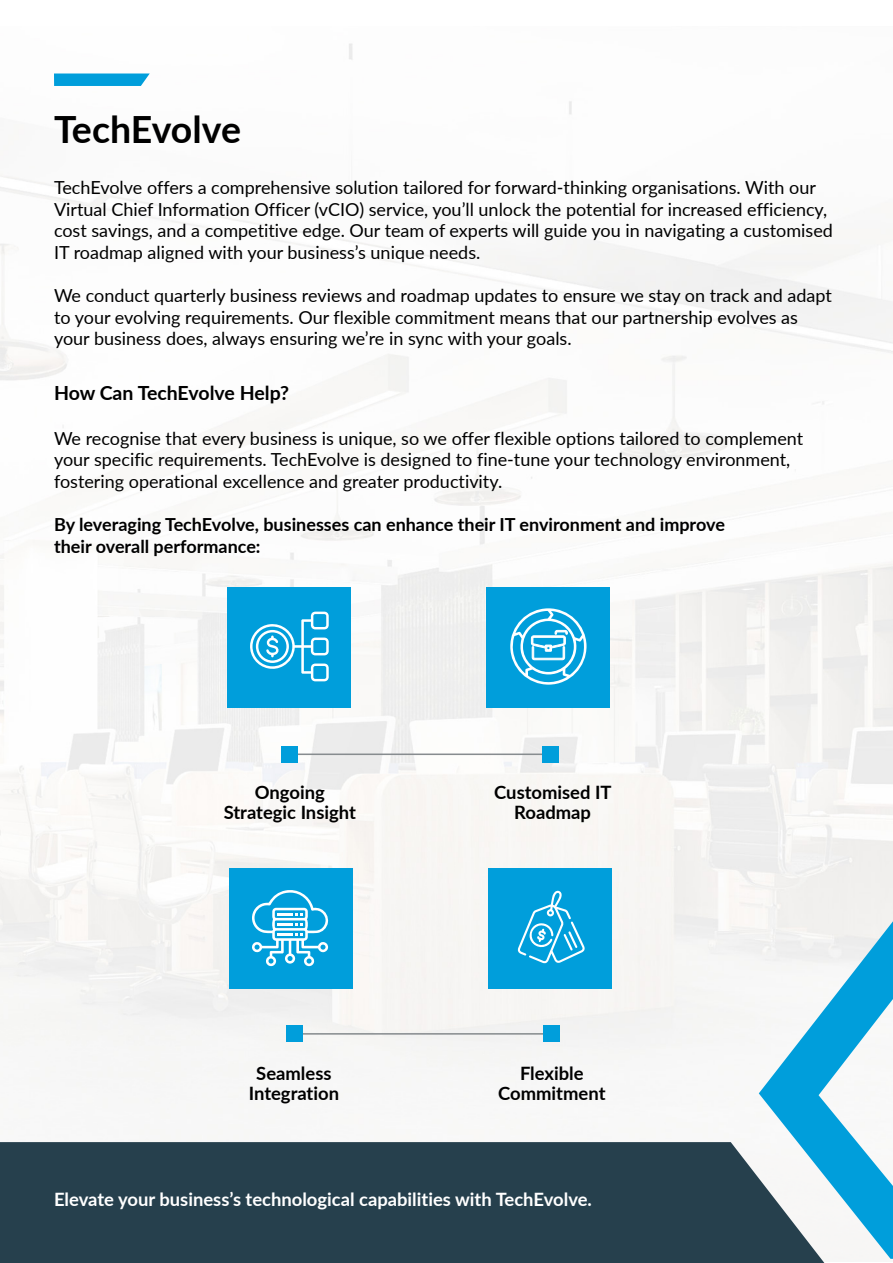
<style>
.page{position:relative;width:893px;height:1263px;background:#fff}
.page>*{position:absolute;margin:0;border:0;box-sizing:border-box;transform-origin:0 0}
.t1{font:700 37.5px "Lato";letter-spacing:-.01em;color:#000}
.t2{font:700 19.5px "Lato";letter-spacing:-.005em;color:#000}
.t3{font:700 18.45px/20px "Lato";color:#000;text-align:center}
.t4{font:700 18.45px "Lato";color:#fff}
.t5{font:18px/21.6px "Lato";color:#000}
.t6{font:700 18px/21.6px "Lato";color:#000}
</style>
<div class="page">
<img style="left:0;top:43px;width:577px;height:1060px">
<img style="left:577px;top:237px;width:316px;height:1025px">
<div style="left:0;top:1142px;width:824px;height:121px;background:#26404d"></div>
<svg style="left:54px;top:74px;width:96px;height:12px"></svg>
<svg style="left:759px;top:921px;width:134px;height:338px;fill:#f3f2f2"></svg>
<hr style="left:289px;top:753px;width:261px;height:2px;background:#878c8f">
<div style="left:281px;top:746px;width:17px;height:16px;background:#009edb"></div>
<hr style="left:294px;top:1033px;width:259px;height:2px;background:#878c8f">
<div style="left:286px;top:1026px;width:16px;height:16px;background:#009edb"></div>
<div style="left:543px;top:1026px;width:17px;height:16px;background:#009edb"></div>
<div style="left:228px;top:588px;width:123px;height:120px;background:#009edb"></div>
<div style="left:487px;top:588px;width:123px;height:120px;background:#009edb"></div>
<div style="left:230px;top:868px;width:123px;height:120px;background:#009edb"></div>
<div style="left:489px;top:868px;width:123px;height:120px;background:#009edb"></div>
<svg style="left:252px;top:890px;width:77px;height:77px"></svg>
<svg style="left:510px;top:608px;width:77px;height:356px"></svg>
<svg style="left:250px;top:612px;width:79px;height:69px"></svg>
<h1 class="t1" style="left:54px;top:115px;width:189px">TechEvolve</h1>
<p class="t5" style="left:54px;top:178px;width:780px">TechEvolve offers a comprehensive solution tailored for forward-thinking organisations. With our Virtual Chief Information Officer (vCIO) service, you’ll unlock the potential for increased efficiency, cost savings, and a competitive edge. Our team of experts will guide you in navigating a customised IT roadmap aligned with your business’s unique needs.</p>
<p class="t5" style="left:54px;top:286px;width:779px">We conduct quarterly business reviews and roadmap updates to ensure we stay on track and adapt to your evolving requirements. Our flexible commitment means that our partnership evolves as your business does, always ensuring we’re in sync with your goals.</p>
<p class="t2" style="left:54px;top:385px;width:237px">How Can TechEvolve Help?</p>
<p class="t5" style="left:54px;top:429px;width:751px">We recognise that every business is unique, so we offer flexible options tailored to complement your specific requirements. TechEvolve is designed to fine-tune your technology environment, fostering operational excellence and greater productivity.</p>
<p class="t6" style="left:54px;top:515px;width:672px">By leveraging TechEvolve, businesses can enhance their IT environment and improve their overall performance:</p>
<p class="t3" style="left:224px;top:784px;width:134px">Ongoing<br>Strategic Insight</p>
<p class="t3" style="left:494px;top:784px;width:119px">Customised IT<br>Roadmap</p>
<p class="t3" style="left:249px;top:1064px;width:92px">Seamless<br>Integration</p>
<p class="t3" style="left:498px;top:1064px;width:109px">Flexible<br>Commitment</p>
<p class="t4" style="left:54px;top:1192px;width:539px">Elevate your business’s technological capabilities with TechEvolve.</p>
</div>
